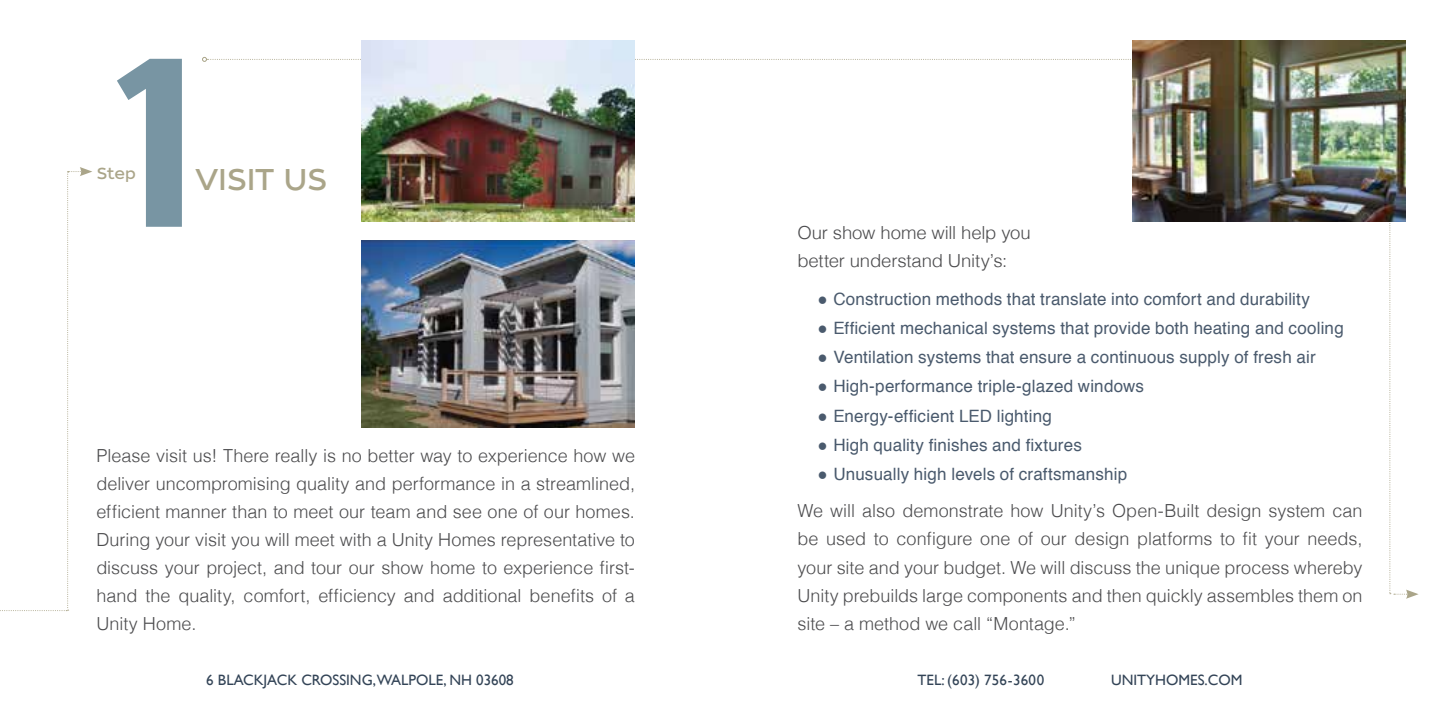
<style>
.page{position:relative;width:1440px;height:720px;background:#fff}
.page>*{position:absolute;margin:0;border:0;box-sizing:border-box;transform-origin:0 0}
.t1{font:240px "Tide Sans 500 Dudette";color:#7895a3}
.t2{font:30px "Tide Sans 400 Lil Dude";letter-spacing:-.025em;color:#aaa589}
.t3{font:300 18px/28px "Helvetica";color:#4c4c4e;text-align:justify}
.t4{font:17px "Helvetica";letter-spacing:.01em;color:#4a5a6d}
.t5{font:16px "Tide Sans 400 Lil Dude";color:#aaa589}
.t6{font:15px "Gill Sans";color:#334457}
</style>
<div class="page">
<svg style="left:202px;top:57px;width:929px;height:5px"></svg>
<svg style="left:0;top:167px;width:92px;height:444px"></svg>
<img style="left:361px;top:41px;width:274px;height:181px">
<img style="left:1132px;top:41px;width:274px;height:181px">
<svg style="left:1389px;top:98px;width:30px;height:501px"></svg>
<img style="left:361px;top:240px;width:274px;height:188px">
<h1 class="t1" style="left:107px;top:-11px;width:103px">1</h1>
<p class="t5" style="left:96px;top:163px;width:41px">Step</p>
<h2 class="t2" style="left:196px;top:160px;width:133px">VISIT US</h2>
<p class="t3" style="left:96px;top:440px;width:540px">Please visit us! There really is no better way to experience how we deliver uncompromising quality and performance in a streamlined, efficient manner than to meet our team and see one of our homes.<br>During your visit you will meet with a Unity Homes representative to discuss your project, and tour our show home to experience first&shy;hand the quality, comfort, efficiency and additional benefits of a Unity Home.</p>
<p class="t3" style="left:797px;top:217px;width:235px">Our show home will help you better understand Unity’s:</p>
<p class="t4" style="left:817px;top:286px;width:494px">● Construction methods that translate into comfort and durability</p>
<p class="t4" style="left:817px;top:315px;width:528px">● Efficient mechanical systems that provide both heating and cooling</p>
<p class="t4" style="left:817px;top:344px;width:500px">● Ventilation systems that ensure a continuous supply of fresh air</p>
<p class="t4" style="left:817px;top:373px;width:328px">● High-performance triple-glazed windows</p>
<p class="t4" style="left:817px;top:403px;width:236px">● Energy-efficient LED lighting</p>
<p class="t4" style="left:817px;top:432px;width:266px">● High quality finishes and fixtures</p>
<p class="t4" style="left:817px;top:461px;width:311px">● Unusually high levels of craftsmanship</p>
<p class="t3" style="left:797px;top:496px;width:567px">We will also demonstrate how Unity’s Open-Built design system can be used to configure one of our design platforms to fit your needs, your site and your budget. We will discuss the unique process whereby Unity prebuilds large components and then quickly assembles them on site – a method we call “Montage.”</p>
<p class="t6" style="left:206px;top:671px;width:309px">6 BLACKJACK CROSSING,WALPOLE, NH 03608</p>
<p class="t6" style="left:917px;top:671px;width:128px">TEL: (603) 756-3600</p>
<p class="t6" style="left:1111px;top:671px;width:133px">UNITYHOMES.COM</p>
</div>
